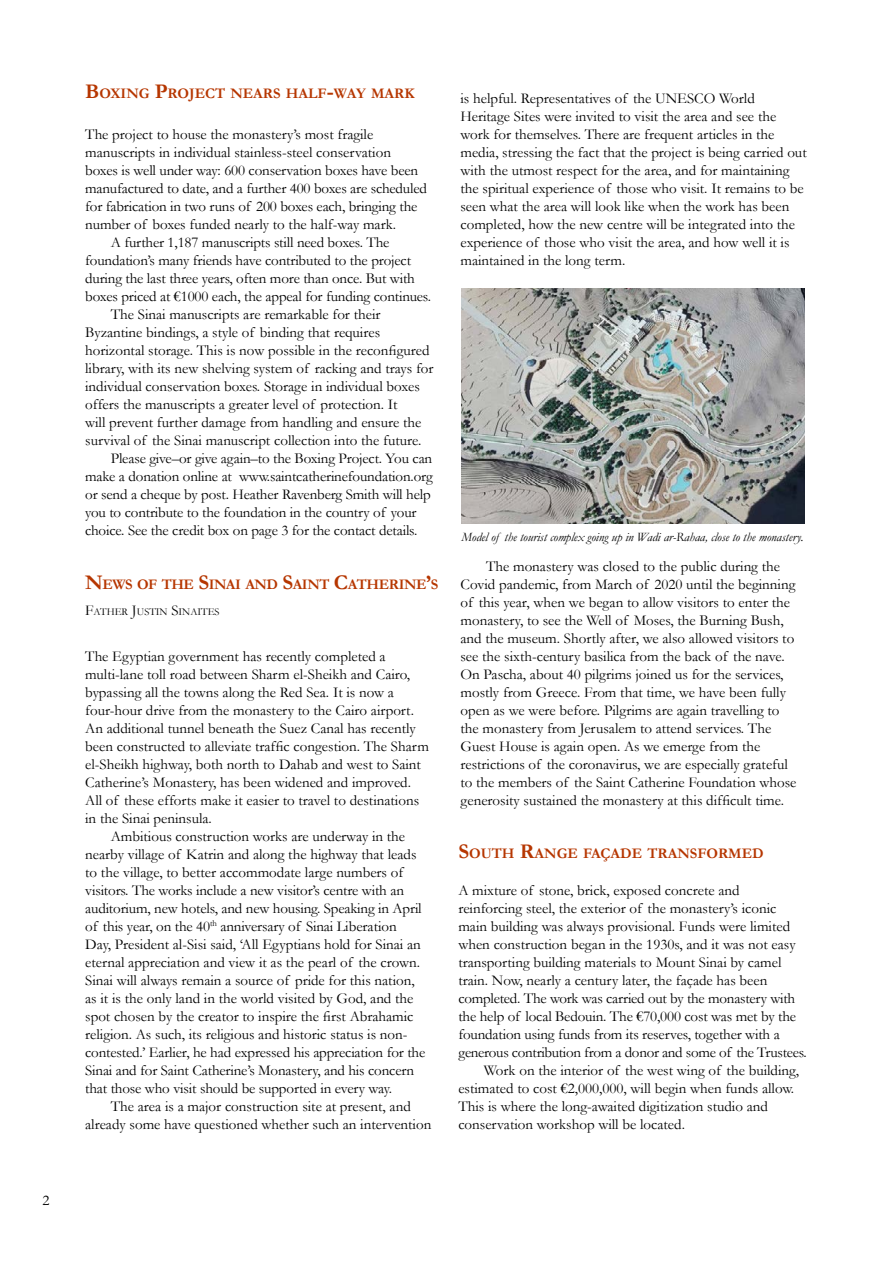
<style>
.page{position:relative;width:893px;height:1263px;background:#fff}
.page>*{position:absolute;margin:0;border:0;box-sizing:border-box;transform-origin:0 0}
.t1{font:15px/18px "Garamond";color:#000}
.t2{font:15px "Garamond";letter-spacing:-.02em;color:#000}
.t3{font:700 14.7px "Garamond";color:#b63600}
.t4{font:700 14.7px "Garamond";letter-spacing:-.03em;color:#b63600}
.t5{font:italic 12.75px "Garamond";color:#000}
.t6{font:10.5px "Garamond";color:#000}
.s1{font-size:21px}
.s2{font-size:15px}
</style>
<div class="page">
<img style="left:461px;top:288px;width:344px;height:235px">
<p class="t1" style="left:43px;top:1191px;width:9px">2</p>
<p class="t3" style="left:85px;top:84px;width:331px"><span class="s1">B</span>OXING <span class="s1">P</span>ROJECT NEARS HALF<span class="s1">-</span>WAY MARK</p>
<p class="t1" style="left:85px;top:125px;width:290px">The project to house the monastery’s most fragile</p>
<p class="t1" style="left:85px;top:143px;width:307px">manuscripts in individual stainless-steel conservation</p>
<p class="t1" style="left:85px;top:161px;width:335px">boxes is well under way: 600 conservation boxes have been</p>
<p class="t1" style="left:85px;top:179px;width:343px">manufactured to date, and a further 400 boxes are scheduled</p>
<p class="t1" style="left:85px;top:197px;width:334px">for fabrication in two runs of 200 boxes each, bringing the</p>
<p class="t1" style="left:85px;top:215px;width:312px">number of boxes funded nearly to the half-way mark.</p>
<p class="t1" style="left:111px;top:233px;width:280px">A further 1,187 manuscripts still need boxes. The</p>
<p class="t1" style="left:85px;top:251px;width:327px">foundation’s many friends have contributed to the project</p>
<p class="t1" style="left:85px;top:269px;width:331px">during the last three years, often more than once. But with</p>
<p class="t1" style="left:85px;top:287px;width:347px">boxes priced at €1000 each, the appeal for funding continues.</p>
<p class="t1" style="left:111px;top:305px;width:271px">The Sinai manuscripts are remarkable for their</p>
<p class="t1" style="left:85px;top:323px;width:296px">Byzantine bindings, a style of binding that requires</p>
<p class="t1" style="left:85px;top:341px;width:346px">horizontal storage. This is now possible in the reconfigured</p>
<p class="t1" style="left:85px;top:359px;width:350px">library, with its new shelving system of racking and trays for</p>
<p class="t1" style="left:85px;top:377px;width:336px">individual conservation boxes. Storage in individual boxes</p>
<p class="t1" style="left:85px;top:395px;width:314px">offers the manuscripts a greater level of protection. It</p>
<p class="t1" style="left:85px;top:413px;width:338px">will prevent further damage from handling and ensure the</p>
<p class="t1" style="left:85px;top:431px;width:338px">survival of the Sinai manuscript collection into the future.</p>
<p class="t1" style="left:111px;top:449px;width:323px">Please give–or give again–to the Boxing Project. You can</p>
<p class="t1" style="left:85px;top:467px;width:349px">make a donation online at www.saintcatherinefoundation.org</p>
<p class="t1" style="left:85px;top:485px;width:347px">or send a cheque by post. Heather Ravenberg Smith will help</p>
<p class="t1" style="left:85px;top:503px;width:333px">you to contribute to the foundation in the country of your</p>
<p class="t1" style="left:85px;top:521px;width:334px">choice. See the credit box on page 3 for the contact details.</p>
<p class="t4" style="left:85px;top:576px;width:355px"><span class="s1">N</span>EWS OF THE <span class="s1">S</span>INAI AND <span class="s1">S</span>AINT <span class="s1">C</span>ATHERINE<span class="s1">’</span>S</p>
<p class="t6" style="left:85px;top:605px;width:136px"><span class="s2">F</span>ATHER <span class="s2">J</span>USTIN <span class="s2">S</span>INAITES</p>
<p class="t1" style="left:85px;top:647px;width:302px">The Egyptian government has recently completed a</p>
<p class="t1" style="left:85px;top:665px;width:326px">multi-lane toll road between Sharm el-Sheikh and Cairo,</p>
<p class="t1" style="left:85px;top:683px;width:310px">bypassing all the towns along the Red Sea. It is now a</p>
<p class="t1" style="left:85px;top:701px;width:330px">four-hour drive from the monastery to the Cairo airport.</p>
<p class="t1" style="left:85px;top:719px;width:332px">An additional tunnel beneath the Suez Canal has recently</p>
<p class="t1" style="left:85px;top:737px;width:345px">been constructed to alleviate traffic congestion. The Sharm</p>
<p class="t1" style="left:85px;top:755px;width:337px">el-Sheikh highway, both north to Dahab and west to Saint</p>
<p class="t1" style="left:85px;top:773px;width:327px">Catherine’s Monastery, has been widened and improved.</p>
<p class="t1" style="left:85px;top:791px;width:335px">All of these efforts make it easier to travel to destinations</p>
<p class="t1" style="left:85px;top:809px;width:128px">in the Sinai peninsula.</p>
<p class="t1" style="left:111px;top:827px;width:296px">Ambitious construction works are underway in the</p>
<p class="t1" style="left:85px;top:845px;width:333px">nearby village of Katrin and along the highway that leads</p>
<p class="t1" style="left:85px;top:863px;width:320px">to the village, to better accommodate large numbers of</p>
<p class="t1" style="left:85px;top:881px;width:320px">visitors. The works include a new visitor’s centre with an</p>
<p class="t1" style="left:85px;top:899px;width:338px">auditorium, new hotels, and new housing. Speaking in April</p>
<p class="t1" style="left:85px;top:917px;width:313px">of this year, on the 40<sup>th</sup> anniversary of Sinai Liberation</p>
<p class="t1" style="left:85px;top:935px;width:337px">Day, President al-Sisi said, ‘All Egyptians hold for Sinai an</p>
<p class="t1" style="left:85px;top:953px;width:336px">eternal appreciation and view it as the pearl of the crown.</p>
<p class="t1" style="left:85px;top:971px;width:331px">Sinai will always remain a source of pride for this nation,</p>
<p class="t1" style="left:85px;top:989px;width:330px">as it is the only land in the world visited by God, and the</p>
<p class="t1" style="left:85px;top:1007px;width:330px">spot chosen by the creator to inspire the first Abrahamic</p>
<p class="t1" style="left:85px;top:1025px;width:324px">religion. As such, its religious and historic status is non-</p>
<p class="t1" style="left:85px;top:1043px;width:342px">contested.’ Earlier, he had expressed his appreciation for the</p>
<p class="t1" style="left:85px;top:1061px;width:331px">Sinai and for Saint Catherine’s Monastery, and his concern</p>
<p class="t1" style="left:85px;top:1079px;width:308px">that those who visit should be supported in every way.</p>
<p class="t1" style="left:111px;top:1097px;width:302px">The area is a major construction site at present, and</p>
<p class="t1" style="left:85px;top:1115px;width:348px">already some have questioned whether such an intervention</p>
<p class="t1" style="left:460px;top:89px;width:348px">is helpful. Representatives of the UNESCO World Heritage Sites were invited to visit the area and see the work for themselves. There are frequent articles in the media, stressing the fact that the project is being carried out with the utmost respect for the area, and for maintaining the spiritual experience of those who visit. It remains to be seen what the area will look like when the work has been completed, how the new centre will be integrated into the experience of those who visit the area, and how well it is maintained in the long term.</p>
<p class="t5" style="left:461px;top:529px;width:344px">Model of the tourist complex going up in Wadi ar-Rahaa, close to the monastery.</p>
<p class="t1" style="left:460px;top:557px;width:338px;text-indent:26px">The monastery was closed to the public during the Covid pandemic, from March of 2020 until the beginning of this year, when we began to allow visitors to enter the monastery, to see the Well of Moses, the Burning Bush, and the museum. Shortly after, we also allowed visitors to see the sixth-century basilica from the back of the nave.<br>On Pascha, about 40 pilgrims joined us for the services, mostly from Greece. From that time, we have been fully open as we were before. Pilgrims are again travelling to the monastery from Jerusalem to attend services. The Guest House is again open. As we emerge from the restrictions of the coronavirus, we are especially grateful to the members of the Saint Catherine Foundation whose generosity sustained the monastery at this difficult time.</p>
<p class="t3" style="left:458px;top:844px;width:307px"><span class="s1">S</span>OUTH <span class="s1">R</span>ANGE FAÇADE TRANSFORMED</p>
<p class="t1" style="left:458px;top:881px;width:283px">A mixture of stone, brick, exposed concrete and</p>
<p class="t1" style="left:458px;top:899px;width:320px">reinforcing steel, the exterior of the monastery’s iconic</p>
<p class="t1" style="left:458px;top:917px;width:333px">main building was always provisional. Funds were limited</p>
<p class="t1" style="left:458px;top:935px;width:339px">when construction began in the 1930s, and it was not easy</p>
<p class="t1" style="left:458px;top:953px;width:325px">transporting building materials to Mount Sinai by camel</p>
<p class="t1" style="left:458px;top:971px;width:311px">train. Now, nearly a century later, the façade has been</p>
<p class="t1" style="left:458px;top:989px;width:338px">completed. The work was carried out by the monastery with</p>
<p class="t1" style="left:458px;top:1007px;width:339px">the help of local Bedouin. The €70,000 cost was met by the</p>
<p class="t1" style="left:458px;top:1025px;width:323px">foundation using funds from its reserves, together with a</p>
<p class="t2" style="left:458px;top:1043px;width:350px">generous contribution from a donor and some of the Trustees.</p>
<p class="t1" style="left:484px;top:1061px;width:317px">Work on the interior of the west wing of the building,</p>
<p class="t1" style="left:458px;top:1079px;width:337px">estimated to cost €2,000,000, will begin when funds allow.</p>
<p class="t1" style="left:458px;top:1097px;width:311px">This is where the long-awaited digitization studio and</p>
<p class="t1" style="left:458px;top:1115px;width:228px">conservation workshop will be located.</p>
</div>
